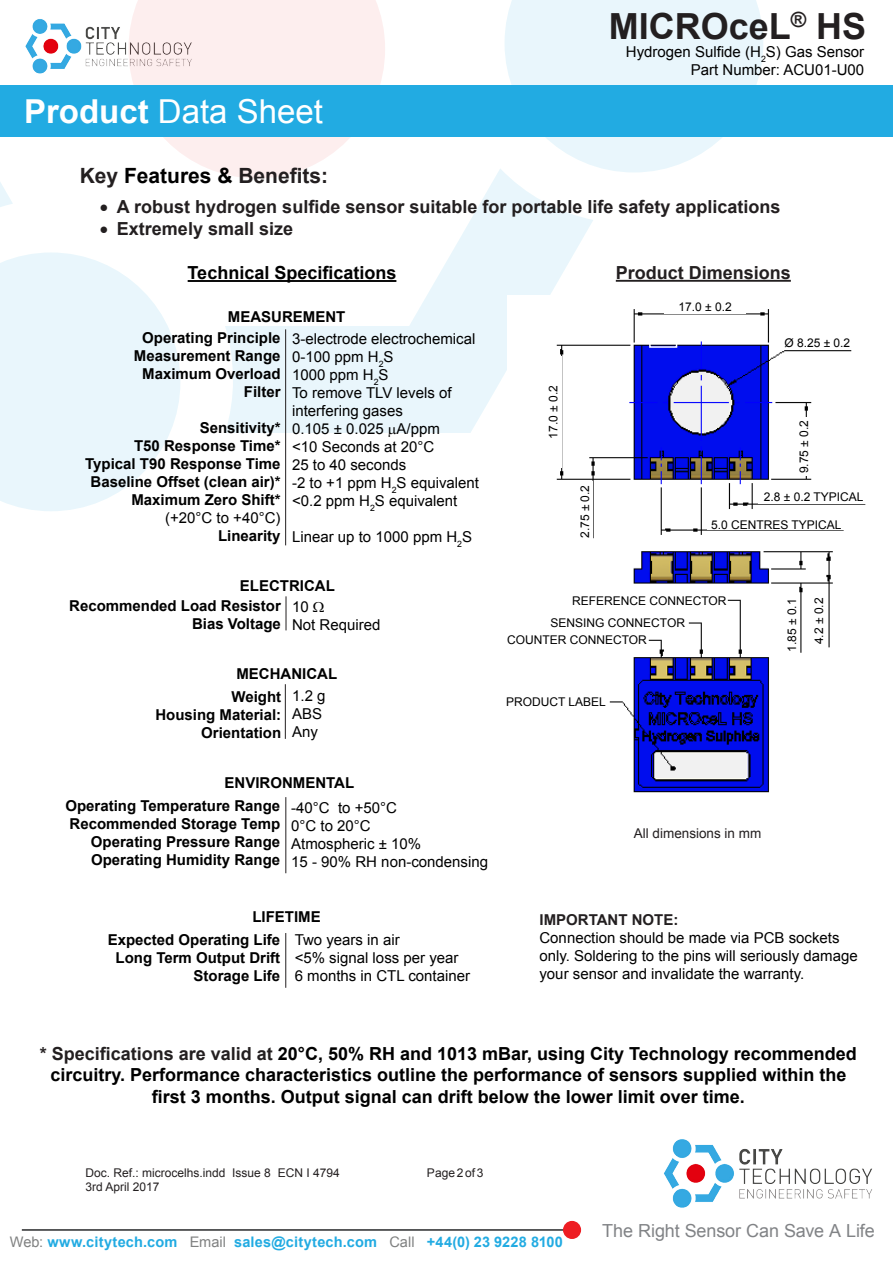
<style>
.page{position:relative;width:893px;height:1263px;background:#fff}
.page>*{position:absolute;margin:0;border:0;box-sizing:border-box;transform-origin:0 0}
.t1{font:700 36px "Arial";color:#231f20}
.t2{font:33px "Arial";color:#fff}
.t3{font:700 21px "Arial";color:#231f20}
.t4{font:700 18px/21.6px "Arial";color:#000;text-align:center}
.Characteristics_Titl{font:700 18px "Arial";color:#231f20}
.t5{font:18px "Arial";letter-spacing:-.005em;color:#818386}
.t6{font:15px/18px "Arial";color:#000;text-align:right}
.t7{font:700 15px "Arial";color:#000}
.t8{font:700 14.55px "Arial";letter-spacing:.015em;color:#22abe2}
.Head_2{font:13.5px "Arial";color:#231f20}
.t9{font:12px "Arial";color:#000}
.t10{font:12px "Arial";color:#231f20}
.s1{font-weight:700}
.s2{color:#000}
.s3{font-weight:700;color:#231f20}
.s4{color:#231f20}
.s5{font-weight:400;color:#808181}
</style>
<div class="page">
<hr style="left:22px;top:1229px;width:553px;height:2px;background:#4b4c4d">
<div style="left:563px;top:1221px;width:18px;height:18px;background:#ee1d23;border-radius:50%"></div>
<img style="left:664px;top:1139px;width:208px;height:69px">
<img style="left:25px;top:19px;width:103px;height:55px">
<svg style="left:225px;top:169px;width:368px;height:264px;fill:#e9f6fc"></svg>
<svg style="left:0;top:136px;width:13px;height:71px"></svg>
<svg style="left:0;top:252px;width:180px;height:259px;fill:#e9f6fc"></svg>
<svg style="left:504px;top:0;width:259px;height:172px"></svg>
<svg style="left:128px;top:0;width:257px;height:178px;fill:#fdeeee"></svg>
<div style="left:0;top:85px;width:893px;height:51px;background:#22abe2"></div>
<img style="left:508px;top:295px;width:358px;height:498px">
<hr style="left:188px;top:280px;width:208px;height:2px;background:#000">
<hr style="left:285px;top:329px;width:1px;height:216px;background:#231f20">
<hr style="left:616px;top:280px;width:175px;height:2px;background:#231f20">
<hr style="left:286px;top:596px;width:1px;height:34px;background:#231f20">
<hr style="left:285px;top:684px;width:1px;height:55px;background:#231f20">
<hr style="left:285px;top:797px;width:1px;height:76px;background:#231f20">
<hr style="left:285px;top:933px;width:1px;height:55px;background:#231f20">
<div style="left:544px;top:356px;width:17px;height:112px;background:#fff"></div>
<div style="left:576px;top:481px;width:17px;height:61px;background:#fff"></div>
<div style="left:795px;top:417px;width:16px;height:59px;background:#fff"></div>
<div style="left:664px;top:298px;width:82px;height:16px;background:#fff"></div>
<div style="left:707px;top:519px;width:138px;height:10px;background:#fff"></div>
<div style="left:780px;top:334px;width:75px;height:16px;background:#fff"></div>
<div style="left:758px;top:490px;width:110px;height:13px;background:#fff"></div>
<div style="left:649px;top:337px;width:28px;height:11px;border:2px solid #fff"></div>
<div style="left:784px;top:596px;width:16px;height:59px;background:#fff"></div>
<div style="left:811px;top:587px;width:16px;height:67px;background:#fff"></div>
<div style="left:552px;top:592px;width:175px;height:16px;background:#fff"></div>
<div style="left:545px;top:614px;width:140px;height:15px;background:#fff"></div>
<div style="left:472px;top:631px;width:175px;height:16px;background:#fff"></div>
<div style="left:495px;top:693px;width:111px;height:15px;background:#fff"></div>
<svg style="left:389px;top:427px;width:7px;height:6px"></svg>
<h2 class="t2" style="left:24px;top:90px;width:300px"><span class="s1">Product</span> Data Sheet</h2>
<h1 class="t1" style="left:609px;top:2px;width:259px">MICROceL<sup>®</sup> HS</h1>
<p class="t6" style="left:626px;top:43px;width:240px">Hydrogen Sulfide (H<sub>2</sub>S) Gas Sensor<br>Part Number: ACU01-U00</p>
<p class="t3" style="left:80px;top:162px;width:250px">Key <span class="s2">Features &amp;</span> Benefits:</p>
<p class="Characteristics_Titl" style="left:100px;top:195px;width:682px">• A robust hydrogen sulfide sensor suitable for portable life safety applications</p>
<p class="Characteristics_Titl" style="left:100px;top:217px;width:195px">• Extremely small size</p>
<p class="t4" style="left:188px;top:262px;width:210px">Technical Specifications</p>
<p class="t7" style="left:228px;top:307px;width:119px">MEASUREMENT</p>
<p class="t7" style="left:142px;top:328px;width:140px">Operating Principle</p>
<p class="t7" style="left:134px;top:346px;width:148px">Measurement Range</p>
<p class="t7" style="left:142px;top:364px;width:140px">Maximum Overload</p>
<p class="t7" style="left:244px;top:382px;width:38px">Filter</p>
<p class="t7" style="left:200px;top:418px;width:82px">Sensitivity*</p>
<p class="t7" style="left:134px;top:436px;width:148px">T50 Response Time*</p>
<p class="t7" style="left:85px;top:454px;width:197px">Typical T90 Response Time</p>
<p class="t7" style="left:91px;top:472px;width:192px">Baseline Offset (clean air)*</p>
<p class="t7" style="left:131px;top:490px;width:151px">Maximum Zero Shift*</p>
<p class="t6" style="left:165px;top:509px;width:117px">(+20°C to +40°C)</p>
<p class="t7" style="left:218px;top:526px;width:64px">Linearity</p>
<p class="t6" style="left:292px;top:330px;width:185px">3-electrode electrochemical</p>
<p class="t6" style="left:292px;top:348px;width:103px">0-100 ppm H<sub>2</sub>S</p>
<p class="t6" style="left:292px;top:366px;width:98px">1000 ppm H<sub>2</sub>S</p>
<p class="t6" style="left:292px;top:384px;width:161px">To remove TLV levels of</p>
<p class="t6" style="left:292px;top:402px;width:112px">interfering gases</p>
<p class="t6" style="left:292px;top:420px;width:149px">0.105 ± 0.025 A/ppm</p>
<p class="t6" style="left:292px;top:438px;width:144px">&lt;10 Seconds at 20°C</p>
<p class="t6" style="left:292px;top:456px;width:116px">25 to 40 seconds</p>
<p class="t6" style="left:292px;top:474px;width:189px">-2 to +1 ppm H<sub>2</sub>S equivalent</p>
<p class="t6" style="left:292px;top:492px;width:167px">&lt;0.2 ppm H<sub>2</sub>S equivalent</p>
<p class="t6" style="left:292px;top:528px;width:181px">Linear up to 1000 ppm H<sub>2</sub>S</p>
<p class="t7" style="left:240px;top:575px;width:96px">ELECTRICAL</p>
<p class="t7" style="left:69px;top:595px;width:213px">Recommended Load Resistor</p>
<p class="t7" style="left:192px;top:613px;width:90px">Bias Voltage</p>
<p class="t6" style="left:292px;top:598px;width:18px">10</p>
<p class="t6" style="left:292px;top:616px;width:90px">Not Required</p>
<p class="t7" style="left:236px;top:664px;width:102px">MECHANICAL</p>
<p class="t7" style="left:231px;top:686px;width:51px">Weight</p>
<p class="t7" style="left:155px;top:704px;width:127px">Housing Material:</p>
<p class="t7" style="left:201px;top:722px;width:82px">Orientation</p>
<p class="t6" style="left:292px;top:687px;width:35px">1.2 g</p>
<p class="t6" style="left:292px;top:705px;width:32px">ABS</p>
<p class="t6" style="left:292px;top:723px;width:27px">Any</p>
<p class="t7" style="left:224px;top:773px;width:131px">ENVIRONMENTAL</p>
<p class="t7" style="left:65px;top:795px;width:216px">Operating Temperature Range</p>
<p class="t7" style="left:70px;top:813px;width:212px">Recommended Storage Temp</p>
<p class="t7" style="left:91px;top:831px;width:191px">Operating Pressure Range</p>
<p class="t7" style="left:91px;top:849px;width:191px">Operating Humidity Range</p>
<p class="t6" style="left:291px;top:798px;width:107px">-40°C to +50°C</p>
<p class="t6" style="left:291px;top:816px;width:81px">0°C to 20°C</p>
<p class="t6" style="left:291px;top:834px;width:131px">Atmospheric ± 10%</p>
<p class="t6" style="left:291px;top:852px;width:198px">15 - 90% RH non-condensing</p>
<p class="t7" style="left:252px;top:906px;width:70px">LIFETIME</p>
<p class="t7" style="left:108px;top:929px;width:174px">Expected Operating Life</p>
<p class="t7" style="left:116px;top:947px;width:166px">Long Term Output Drift</p>
<p class="t7" style="left:194px;top:965px;width:88px">Storage Life</p>
<p class="t6" style="left:295px;top:930px;width:107px">Two years in air</p>
<p class="t6" style="left:295px;top:948px;width:165px">&lt;5% signal loss per year</p>
<p class="t6" style="left:295px;top:966px;width:177px">6 months in CTL container</p>
<p class="Characteristics_Titl" style="left:616px;top:261px;width:177px">Product Dimensions</p>
<p class="t9" style="left:545px;top:439px;width:55px;rotate:-90deg">17.0 ± 0.2</p>
<p class="t9" style="left:577px;top:538px;width:55px;rotate:-90deg">2.75 ± 0.2</p>
<p class="t9" style="left:678px;top:299px;width:55px">17.0 ± 0.2</p>
<p class="t9" style="left:784px;top:335px;width:67px">Ø 8.25 ± 0.2</p>
<p class="t9" style="left:796px;top:473px;width:55px;rotate:-90deg">9.75 ± 0.2</p>
<p class="t9" style="left:764px;top:489px;width:101px">2.8 ± 0.2 TYPICAL</p>
<p class="t9" style="left:711px;top:517px;width:132px">5.0 CENTRES TYPICAL</p>
<p class="t9" style="left:572px;top:593px;width:156px">REFERENCE CONNECTOR</p>
<p class="t9" style="left:551px;top:615px;width:136px">SENSING CONNECTOR</p>
<p class="t9" style="left:507px;top:632px;width:141px">COUNTER CONNECTOR</p>
<p class="t9" style="left:506px;top:694px;width:101px">PRODUCT LABEL</p>
<p class="t9" style="left:784px;top:652px;width:55px;rotate:-90deg">1.85 ± 0.1</p>
<p class="t9" style="left:811px;top:644px;width:48px;rotate:-90deg">4.2 ± 0.2</p>
<p class="Head_2" style="left:634px;top:825px;width:129px">All dimensions in mm</p>
<p class="t6" style="left:539px;top:911px;width:320px;text-align:left"><span class="s3">IMPORTANT NOTE:<br></span>Connection should be made via PCB sockets only. Soldering to the pins will seriously damage your sensor and invalidate the warranty.</p>
<p class="t4" style="left:40px;top:1043px;width:819px"><span class="s4">* Specifications are valid at</span> 20°C, 50% RH and 1013 mBar, using City Technology recommended circuitry. Performance characteristics outline the performance of sensors supplied within the first 3 months. Output signal can drift below the lower limit over time.</p>
<p class="t10" style="left:86px;top:1164px;width:256px">Doc. Ref.: microcelhs.indd Issue 8 ECN I 4794</p>
<p class="t10" style="left:427px;top:1164px;width:58px">Page 2 of 3</p>
<p class="t10" style="left:86px;top:1179px;width:76px">3rd April 2017</p>
<p class="t8" style="left:10px;top:1232px;width:555px"><span class="s5">Web:</span> www.citytech.com <span class="s5">Email</span> sales@citytech.com <span class="s5">Call</span> +44(0) 23 9228 8100</p>
<p class="t5" style="left:602px;top:1219px;width:274px">The Right Sensor Can Save A Life</p>
</div>
